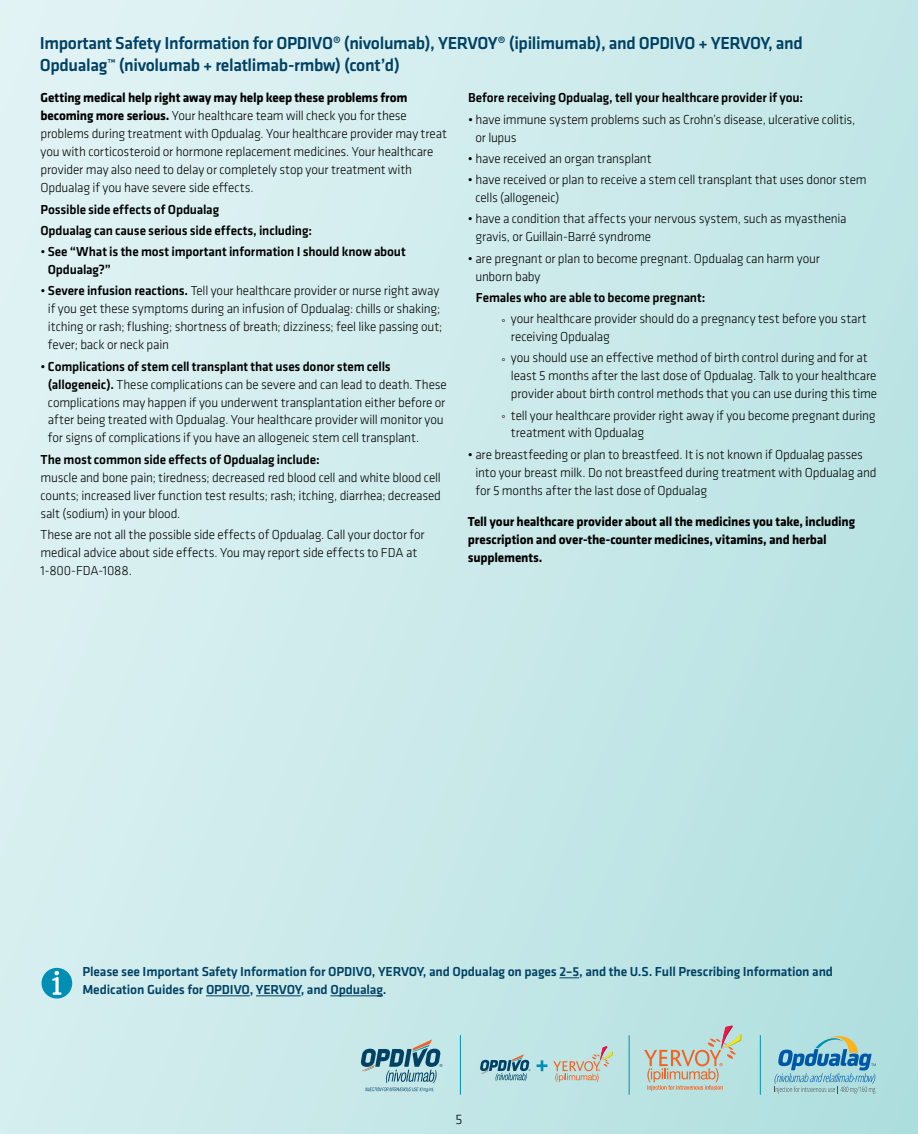
<style>
.page{position:relative;width:918px;height:1134px;background:#fff}
.page>*{position:absolute;margin:0;border:0;box-sizing:border-box;transform-origin:0 0}
.t1{font:500 18px/22.5px "Klavika Basic";letter-spacing:-.02em;color:#004164}
.t2{font:300 14.25px "Klavika Basic";color:#000}
.t3{font:300 13.5px/18px "Klavika Basic";letter-spacing:-.01em;color:#000}
.t4{font:500 13.5px/21.3px "Klavika Basic";letter-spacing:-.01em;color:#000}
.t5{font:500 13.5px/18px "Klavika Basic";letter-spacing:-.01em;color:#004164}
.t6{font:700 13.5px/18px "Klavika Basic";letter-spacing:-.01em;color:#000}
.s1{font-weight:700}
.s2{font-weight:300}
.s3{font-weight:500}
</style>
<div class="page">
<div style="left:0;top:0;width:918px;height:1134px;background:linear-gradient(to right,#def1f2,#b9e3e3)"></div>
<svg style="left:560px;top:977px;width:19px;height:1px"></svg>
<hr style="left:206px;top:995px;width:44px;height:1px;background:#004164">
<hr style="left:256px;top:995px;width:45px;height:1px;background:#004164">
<hr style="left:330px;top:995px;width:53px;height:1px;background:#004164">
<div style="left:42px;top:968px;width:30px;height:31px;background:#008fb4;border-radius:50%"></div>
<svg style="left:52px;top:971px;width:10px;height:24px"></svg>
<svg style="left:537px;top:1060px;width:10px;height:11px"></svg>
<svg style="left:553px;top:1046px;width:60px;height:36px;background:#c5cfc5"></svg>
<svg style="left:480px;top:1054px;width:50px;height:27px"></svg>
<hr style="left:629px;top:1035px;width:1px;height:60px;background:#008fb4">
<hr style="left:760px;top:1035px;width:1px;height:60px;background:#008fb4">
<hr style="left:460px;top:1035px;width:1px;height:60px;background:#008fb4">
<svg style="left:360px;top:1040px;width:82px;height:52px;background:#8fb7c0"></svg>
<svg style="left:644px;top:1026px;width:98px;height:65px;background:#c1cdc3"></svg>
<svg style="left:775px;top:1036px;width:101px;height:58px;background:#8dc0cc"></svg>
<h1 class="t1" style="left:40px;top:31px;width:765px">Important Safety Information for OPDIVO® (nivolumab), YERVOY® (ipilimumab), and OPDIVO + YERVOY, and<br>Opdualag™ (nivolumab + relatlimab-rmbw) (cont’d)</h1>
<p class="t3" style="left:40px;top:89px;width:408px"><span class="s1">Getting medical help right away may help keep these problems from becoming more serious.</span> Your healthcare team will check you for these problems during treatment with Opdualag. Your healthcare provider may treat you with corticosteroid or hormone replacement medicines. Your healthcare provider may also need to delay or completely stop your treatment with Opdualag if you have severe side effects.</p>
<p class="t4" style="left:40px;top:198px;width:273px">Possible side effects of Opdualag<br>Opdualag can cause serious side effects, including:</p>
<p class="t4" style="left:48px;top:242px;width:360px;line-height:18px;text-indent:-7px"><span class="s2">•</span> See “What is the most important information I should know about<br>Opdualag?”</p>
<p class="t3" style="left:48px;top:282px;width:396px;text-indent:-7px">• <span class="s3">Severe infusion reactions.</span> Tell your healthcare provider or nurse right away if you get these symptoms during an infusion of Opdualag: chills or shaking; itching or rash; flushing; shortness of breath; dizziness; feel like passing out; fever; back or neck pain</p>
<p class="t3" style="left:48px;top:357px;width:400px;text-indent:-7px">• <span class="s3">Complications of stem cell transplant that uses donor stem cells (allogeneic).</span> These complications can be severe and can lead to death. These complications may happen if you underwent transplantation either before or after being treated with Opdualag. Your healthcare provider will monitor you for signs of complications if you have an allogeneic stem cell transplant.</p>
<p class="t4" style="left:41px;top:448px;width:281px">The most common side effects of Opdualag include:</p>
<p class="t3" style="left:40px;top:468px;width:402px;text-align:justify">muscle and bone pain; tiredness; decreased red blood cell and white blood cell counts; increased liver function test results; rash; itching, diarrhea; decreased salt (sodium) in your blood.</p>
<p class="t3" style="left:40px;top:525px;width:386px">These are not all the possible side effects of Opdualag. Call your doctor for medical advice about side effects. You may report side effects to FDA at<br>1-800-FDA-1088.</p>
<p class="t4" style="left:468px;top:87px;width:337px">Before receiving Opdualag, tell your healthcare provider if you:</p>
<p class="t3" style="left:475px;top:110px;width:382px;text-indent:-7px">• have immune system problems such as Crohn’s disease, ulcerative colitis, or lupus</p>
<p class="t3" style="left:468px;top:149px;width:185px">• have received an organ transplant</p>
<p class="t3" style="left:475px;top:170px;width:393px;text-indent:-7px">• have received or plan to receive a stem cell transplant that uses donor stem cells (allogeneic)</p>
<p class="t3" style="left:475px;top:210px;width:373px;text-indent:-7px">• have a condition that affects your nervous system, such as myasthenia gravis, or Guillain-Barré syndrome</p>
<p class="t3" style="left:475px;top:249px;width:346px;text-indent:-7px">• are pregnant or plan to become pregnant. Opdualag can harm your unborn baby</p>
<p class="t4" style="left:476px;top:286px;width:231px">Females who are able to become pregnant:</p>
<p class="t3" style="left:511px;top:309px;width:357px;text-indent:-10px">° your healthcare provider should do a pregnancy test before you start receiving Opdualag</p>
<p class="t3" style="left:511px;top:349px;width:368px;text-indent:-10px">° you should use an effective method of birth control during and for at least 5 months after the last dose of Opdualag. Talk to your healthcare provider about birth control methods that you can use during this time</p>
<p class="t3" style="left:511px;top:406px;width:366px;text-indent:-10px">° tell your healthcare provider right away if you become pregnant during treatment with Opdualag</p>
<p class="t3" style="left:475px;top:445px;width:403px;text-indent:-7px">• are breastfeeding or plan to breastfeed. It is not known if Opdualag passes into your breast milk. Do not breastfeed during treatment with Opdualag and for 5 months after the last dose of Opdualag</p>
<p class="t6" style="left:468px;top:512px;width:389px">Tell your healthcare provider about all the medicines you take, including prescription and over-the-counter medicines, vitamins, and herbal supplements.</p>
<p class="t5" style="left:82px;top:963px;width:752px">Please see Important Safety Information for OPDIVO, YERVOY, and Opdualag on pages 2–5, and the U.S. Full Prescribing Information and<br>Medication Guides for OPDIVO, YERVOY, and Opdualag.</p>
<p class="t2" style="left:456px;top:1111px;width:8px">5</p>
</div>
